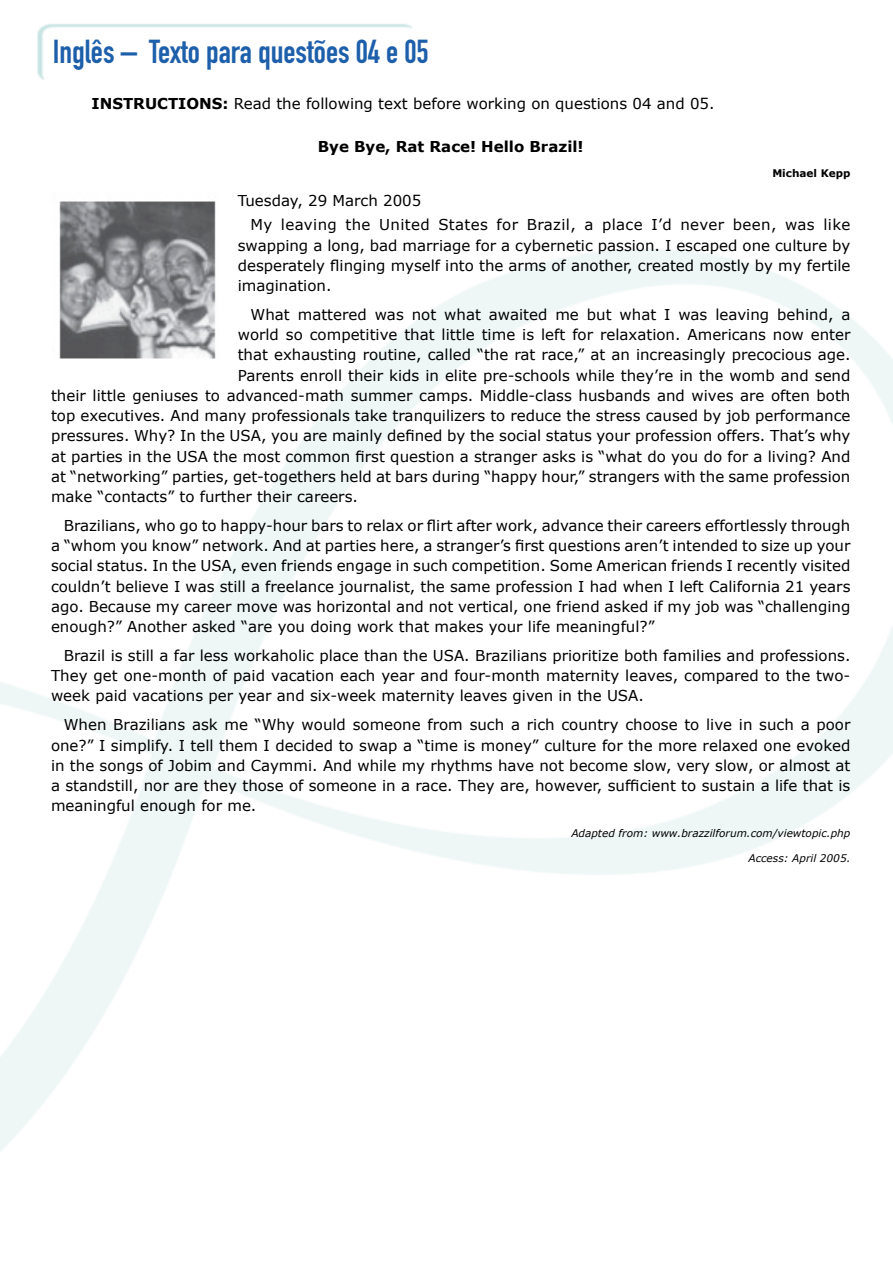
<style>
.page{position:relative;width:893px;height:1263px;background:#fff}
.page>*{position:absolute;margin:0;border:0;box-sizing:border-box;transform-origin:0 0}
.t1{font:32.7px "DIN Engschrift Std";color:#1d5faa}
.CORPO_TEXTO{font:15px/20.2px "Verdana";color:#000;text-align:justify}
.ENUNCIADO-ENUNCIADO{font:15px "Verdana";color:#000}
.TITULO_DE_TEXTO{font:700 15px "Verdana";color:#000}
.ALTERNATIVA{font:15px "Verdana";color:#000}
.CITACÃO_DE_OBRA{font:italic 10.5px "Verdana";color:#000}
.CITACÃO_DE_OBRA-2{font:700 10.5px "Verdana";color:#000}
.s1{font-weight:700}
</style>
<div class="page">
<img style="left:51px;top:191px;width:168px;height:168px">
<p class="t1" style="left:53px;top:33px;width:378px">Inglês – Texto para questões 04 e 05</p>
<p class="ENUNCIADO-ENUNCIADO" style="left:92px;top:94px;width:625px"><span class="s1">INSTRUCTIONS:</span> Read the following text before working on questions 04 and 05.</p>
<p class="TITULO_DE_TEXTO" style="left:318px;top:135px;width:267px">Bye Bye, Rat Race! Hello Brazil!</p>
<p class="CITACÃO_DE_OBRA-2" style="left:772px;top:166px;width:80px">Michael Kepp</p>
<p class="ALTERNATIVA" style="left:238px;top:190px;width:185px">Tuesday, 29 March 2005</p>
<p class="CORPO_TEXTO" style="left:238px;top:214px;width:614px;text-indent:13px">My leaving the United States for Brazil, a place I’d never been, was like swapping a long, bad marriage for a cybernetic passion. I escaped one culture by desperately flinging myself into the arms of another, created mostly by my fertile imagination.</p>
<p class="CORPO_TEXTO" style="left:250px;top:304px;width:601px">What mattered was not what awaited me but what I was leaving behind, a</p>
<p class="CORPO_TEXTO" style="left:238px;top:324px;width:614px">world so competitive that little time is left for relaxation. Americans now enter</p>
<p class="CORPO_TEXTO" style="left:238px;top:345px;width:614px">that exhausting routine, called “the rat race,” at an increasingly precocious age.</p>
<p class="CORPO_TEXTO" style="left:238px;top:365px;width:614px">Parents enroll their kids in elite pre-schools while they’re in the womb and send</p>
<p class="CORPO_TEXTO" style="left:51px;top:385px;width:801px">their little geniuses to advanced-math summer camps. Middle-class husbands and wives are often both</p>
<p class="CORPO_TEXTO" style="left:51px;top:405px;width:801px">top executives. And many professionals take tranquilizers to reduce the stress caused by job performance</p>
<p class="CORPO_TEXTO" style="left:51px;top:426px;width:801px">pressures. Why? In the USA, you are mainly defined by the social status your profession offers. That’s why</p>
<p class="CORPO_TEXTO" style="left:51px;top:446px;width:801px">at parties in the USA the most common first question a stranger asks is “what do you do for a living? And</p>
<p class="CORPO_TEXTO" style="left:51px;top:466px;width:801px">at “networking” parties, get-togethers held at bars during “happy hour,” strangers with the same profession</p>
<p class="CORPO_TEXTO" style="left:51px;top:486px;width:308px">make “contacts” to further their careers.</p>
<p class="CORPO_TEXTO" style="left:51px;top:515px;width:801px;text-indent:13px">Brazilians, who go to happy-hour bars to relax or flirt after work, advance their careers effortlessly through a “whom you know” network. And at parties here, a stranger’s first questions aren’t intended to size up your social status. In the USA, even friends engage in such competition. Some American friends I recently visited couldn’t believe I was still a freelance journalist, the same profession I had when I left California 21 years ago. Because my career move was horizontal and not vertical, one friend asked if my job was “challenging enough?” Another asked “are you doing work that makes your life meaningful?”</p>
<p class="CORPO_TEXTO" style="left:51px;top:645px;width:801px;text-indent:13px">Brazil is still a far less workaholic place than the USA. Brazilians prioritize both families and professions.<br>They get one-month of paid vacation each year and four-month maternity leaves, compared to the two&shy;week paid vacations per year and six-week maternity leaves given in the USA.</p>
<p class="CORPO_TEXTO" style="left:51px;top:714px;width:801px;text-indent:13px">When Brazilians ask me “Why would someone from such a rich country choose to live in such a poor one?” I simplify. I tell them I decided to swap a “time is money” culture for the more relaxed one evoked in the songs of Jobim and Caymmi. And while my rhythms have not become slow, very slow, or almost at a standstill, nor are they those of someone in a race. They are, however, sufficient to sustain a life that is meaningful enough for me.</p>
<p class="CITACÃO_DE_OBRA" style="left:571px;top:825px;width:281px">Adapted from: www.brazzilforum.com/viewtopic.php</p>
<p class="CITACÃO_DE_OBRA" style="left:748px;top:851px;width:103px">Access: April 2005.</p>
</div>
